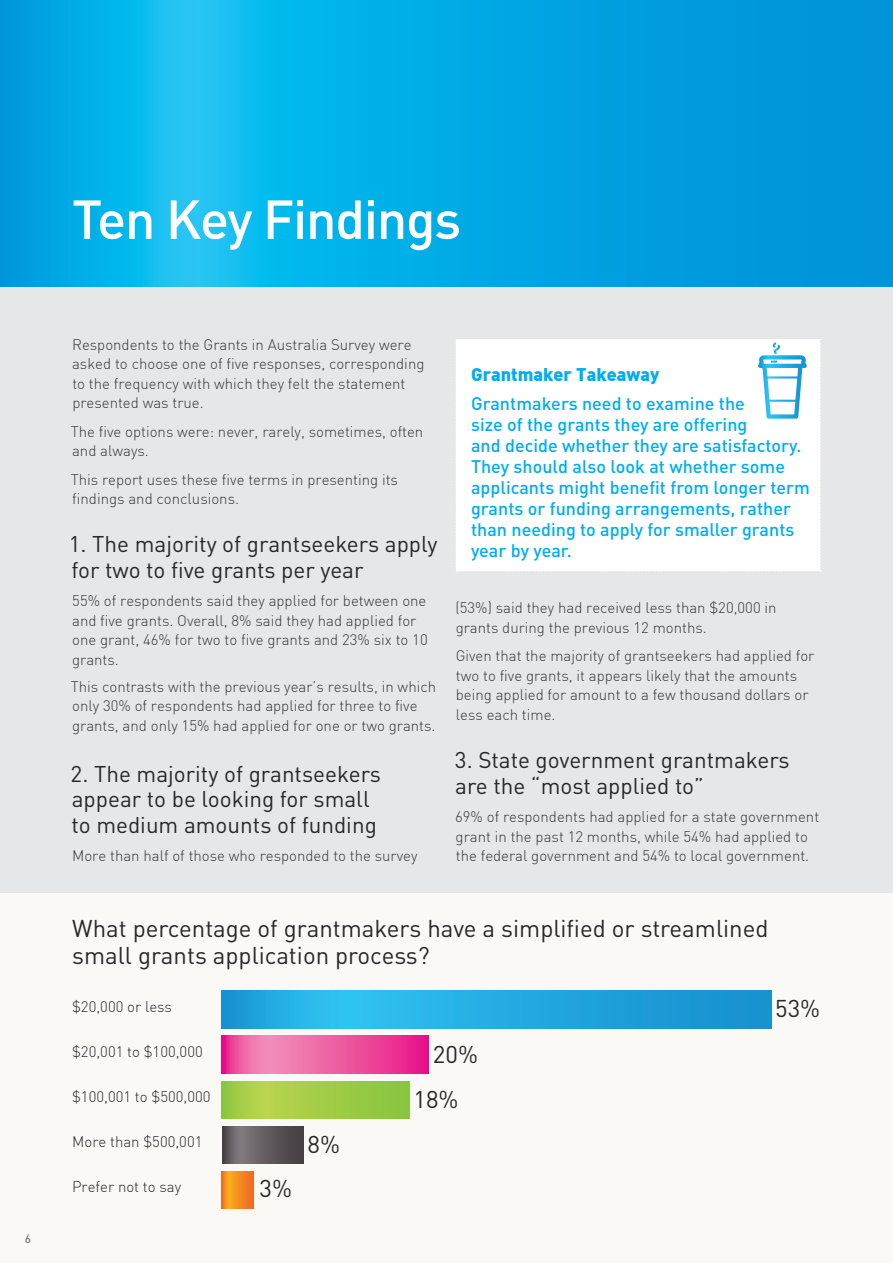
<style>
.page{position:relative;width:893px;height:1263px;background:#fff}
.page>*{position:absolute;margin:0;border:0;box-sizing:border-box;transform-origin:0 0}
.t1{font:500 54px "DIN";letter-spacing:-.025em;color:#fff}
.t2{font:24px/27px "DIN";color:#292829}
.t3{font:22.5px/25.5px "DIN";color:#292829}
.t4{font:500 18px/21px "DIN";color:#00aeef}
.t5{font:900 18px "DIN";color:#00aeef}
.t6{font:300 15px/19.5px "DIN";color:#383839}
.t7{font:300 15px "DIN";color:#292829}
.t8{font:500 12px "DIN";color:#7e7d7c}
</style>
<div class="page">
<div style="left:0;top:287px;width:893px;height:606px;background:#e6e7e8"></div>
<svg style="left:0;top:0;width:893px;height:287px;background:#03a8e4"></svg>
<svg style="left:455px;top:339px;width:366px;height:233px"></svg>
<div style="left:0;top:893px;width:893px;height:370px;background:#fbf9f6"></div>
<svg style="left:222px;top:1171px;width:32px;height:37px"></svg>
<svg style="left:222px;top:1081px;width:187px;height:38px;background:#a0cc46"></svg>
<svg style="left:222px;top:1126px;width:82px;height:37px;background:#60595e"></svg>
<svg style="left:222px;top:1036px;width:207px;height:37px;background:#ed56a0"></svg>
<svg style="left:222px;top:991px;width:549px;height:37px;background:#23a8df"></svg>
<p class="t8" style="left:25px;top:1231px;width:8px">6</p>
<h1 class="t1" style="left:72px;top:185px;width:391px">Ten Key Findings</h1>
<p class="t6" style="left:72px;top:335px;width:354px">Respondents to the Grants in Australia Survey were asked to choose one of five responses, corresponding to the frequency with which they felt the statement presented was true.</p>
<p class="t6" style="left:71px;top:422px;width:354px">The five options were: never, rarely, sometimes, often and always.</p>
<p class="t6" style="left:71px;top:470px;width:329px">This report uses these five terms in presenting its findings and conclusions.</p>
<h3 class="t3" style="left:69px;top:531px;width:370px">1. The majority of grantseekers apply for two to five grants per year</h3>
<p class="t6" style="left:72px;top:591px;width:357px">55% of respondents said they applied for between one and five grants. Overall, 8% said they had applied for one grant, 46% for two to five grants and 23% six to 10 grants.</p>
<p class="t6" style="left:71px;top:677px;width:367px">This contrasts with the previous year’s results, in which only 30% of respondents had applied for three to five grants, and only 15% had applied for one or two grants.</p>
<h3 class="t3" style="left:71px;top:761px;width:312px">2. The majority of grantseekers appear to be looking for small to medium amounts of funding</h3>
<p class="t6" style="left:72px;top:846px;width:347px">More than half of those who responded to the survey</p>
<p class="t5" style="left:471px;top:363px;width:190px">Grantmaker Takeaway</p>
<p class="t4" style="left:471px;top:392px;width:340px">Grantmakers need to examine the<br>size of the grants they are offering<br>and decide whether they are satisfactory.<br>They should also look at whether some applicants might benefit from longer term grants or funding arrangements, rather than needing to apply for smaller grants year by year.</p>
<p class="t6" style="left:456px;top:598px;width:322px">(53%) said they had received less than $20,000 in grants during the previous 12 months.</p>
<p class="t6" style="left:456px;top:646px;width:360px">Given that the majority of grantseekers had applied for two to five grants, it appears likely that the amounts being applied for amount to a few thousand dollars or less each time.</p>
<h3 class="t3" style="left:455px;top:747px;width:336px">3. State government grantmakers are the “most applied to”</h3>
<p class="t6" style="left:455px;top:807px;width:365px">69% of respondents had applied for a state government grant in the past 12 months, while 54% had applied to the federal government and 54% to local government.</p>
<h2 class="t2" style="left:72px;top:914px;width:698px">What percentage of grantmakers have a simplified or streamlined small grants application process?</h2>
<p class="t7" style="left:72px;top:997px;width:101px">$20,000 or less</p>
<p class="t7" style="left:72px;top:1042px;width:132px">$20,001 to $100,000</p>
<p class="t7" style="left:72px;top:1087px;width:140px">$100,001 to $500,000</p>
<p class="t7" style="left:72px;top:1132px;width:132px">More than $500,001</p>
<p class="t7" style="left:72px;top:1177px;width:111px">Prefer not to say</p>
<h2 class="t2" style="left:260px;top:1174px;width:34px">3%</h2>
<h2 class="t2" style="left:308px;top:1130px;width:34px">8%</h2>
<h2 class="t2" style="left:413px;top:1031px;width:66px;line-height:45.5px;text-indent:19px">20%<br>18%</h2>
<h2 class="t2" style="left:775px;top:994px;width:47px">53%</h2>
</div>
